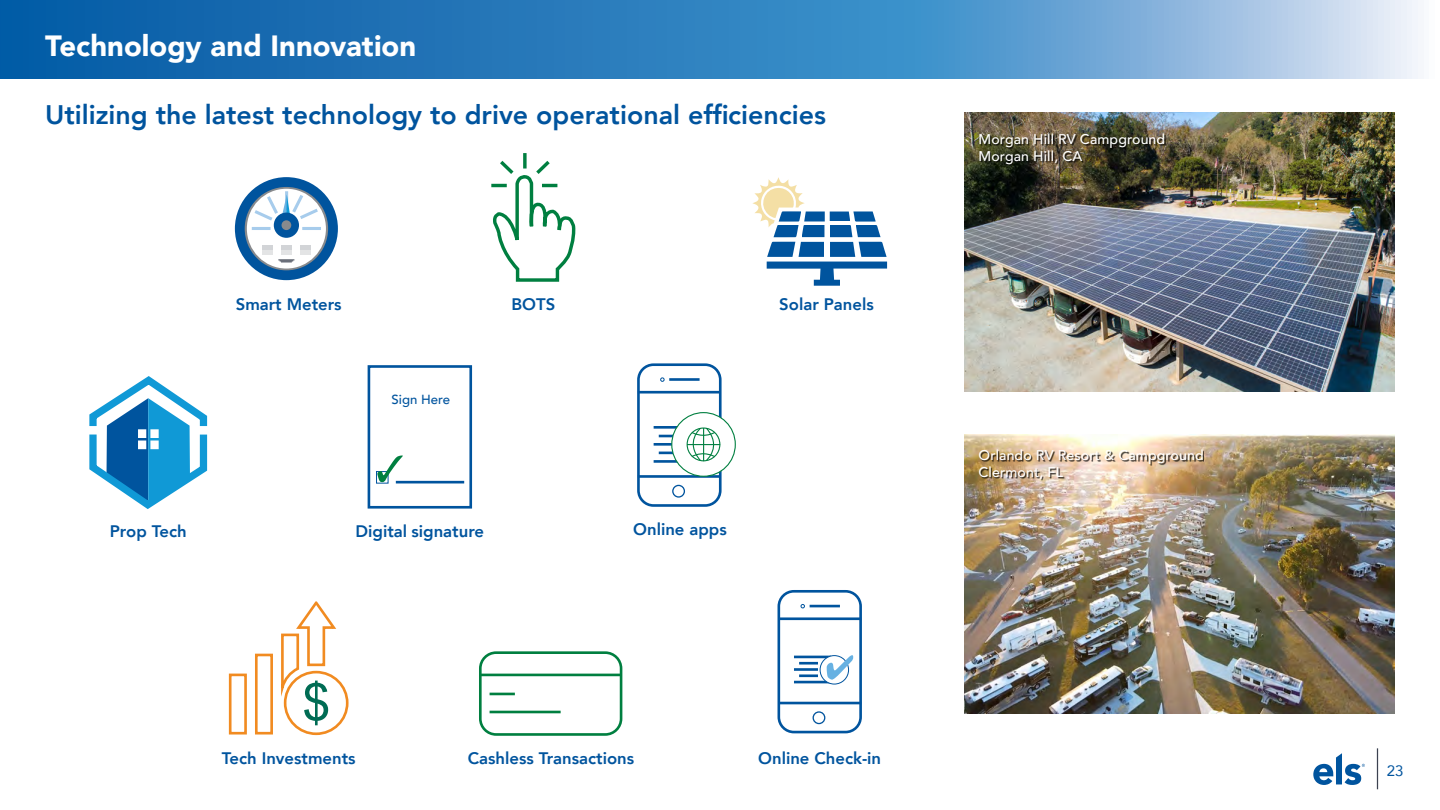
<style>
.page{position:relative;width:1440px;height:810px;background:#fff}
.page>*{position:absolute;margin:0;border:0;box-sizing:border-box;transform-origin:0 0}
.t1{font:900 29.25px "Avenir";color:#fff}
.t2{font:800 26.75px "Avenir";color:#00549e}
.t3{font:800 16.62px "Avenir";color:#00549e}
.t4{font:15px "Avenir";color:#00549e}
.t5{font:500 14.12px/16.9px "Avenir";letter-spacing:.01em;color:#fff}
.t6{font:500 13.12px "Avenir";color:#00549e}
</style>
<div class="page">
<svg style="left:0;top:0;width:1418px;height:79px;background:#478dc5"></svg>
<hr style="left:1377px;top:748px;width:1px;height:41px;background:#3c4250">
<svg style="left:1313px;top:753px;width:52px;height:32px"></svg>
<svg style="left:752px;top:177px;width:135px;height:109px"></svg>
<svg style="left:89px;top:376px;width:119px;height:133px"></svg>
<div style="left:637px;top:363px;width:85px;height:144px;border:3px solid #00549e;border-radius:15px"></div>
<hr style="left:638px;top:391px;width:83px;height:3px;background:#00549e">
<hr style="left:638px;top:475px;width:83px;height:3px;background:#00549e">
<hr style="left:669px;top:378px;width:31px;height:3px;background:#00549e">
<hr style="left:654px;top:426px;width:24px;height:3px;background:#00549e">
<svg style="left:659px;top:435px;width:13px;height:2px"></svg>
<svg style="left:659px;top:452px;width:13px;height:2px"></svg>
<hr style="left:654px;top:443px;width:24px;height:3px;background:#00549e">
<hr style="left:654px;top:460px;width:24px;height:3px;background:#00549e">
<div style="left:672px;top:485px;width:13px;height:13px;border:1px solid #00549e;border-radius:50%"></div>
<svg style="left:660px;top:378px;width:4px;height:4px"></svg>
<div style="left:672px;top:413px;width:63px;height:63px;background:#fff;border-radius:50%"></div>
<div style="left:671px;top:412px;width:65px;height:65px;border:1px solid #007f40;border-radius:50%"></div>
<svg style="left:686px;top:427px;width:35px;height:35px"></svg>
<div style="left:479px;top:651px;width:143px;height:85px;border:3px solid #007f40;border-radius:16px"></div>
<hr style="left:480px;top:674px;width:141px;height:2px;background:#007f40">
<hr style="left:490px;top:711px;width:71px;height:2px;background:#007f40">
<hr style="left:490px;top:693px;width:25px;height:2px;background:#007f40">
<div style="left:229px;top:674px;width:18px;height:61px;border:3px solid #f18b21"></div>
<div style="left:255px;top:654px;width:18px;height:81px;border:3px solid #f18b21"></div>
<svg style="left:281px;top:601px;width:56px;height:124px"></svg>
<div style="left:284px;top:671px;width:65px;height:64px;border:3px solid #f18b21;border-radius:50%"></div>
<hr style="left:491px;top:184px;width:16px;height:3px;background:#007f40">
<svg style="left:523px;top:153px;width:4px;height:4px"></svg>
<svg style="left:493px;top:157px;width:82px;height:125px"></svg>
<div style="left:368px;top:365px;width:104px;height:144px;border:3px solid #00549e"></div>
<div style="left:376px;top:471px;width:12px;height:12px;border:1px solid #00549e"></div>
<hr style="left:396px;top:481px;width:68px;height:2px;background:#00549e">
<svg style="left:377px;top:455px;width:26px;height:27px"></svg>
<img style="left:964px;top:113px;width:431px;height:279px">
<img style="left:964px;top:435px;width:431px;height:278px">
<div style="left:235px;top:177px;width:103px;height:103px;background:#00549e;border-radius:50%"></div>
<svg style="left:245px;top:187px;width:83px;height:83px"></svg>
<div style="left:247px;top:189px;width:79px;height:80px;background:#fff;border-radius:50%"></div>
<hr style="left:302px;top:227px;width:19px;height:3px;background:#a7ccec">
<hr style="left:252px;top:227px;width:19px;height:3px;background:#a7ccec">
<svg style="left:251px;top:191px;width:70px;height:31px"></svg>
<div style="left:274px;top:213px;width:25px;height:25px;background:#00549e;border-radius:50%"></div>
<div style="left:282px;top:220px;width:9px;height:10px;background:#888a8d;border-radius:50%"></div>
<div style="left:262px;top:245px;width:10px;height:5px;background:#d2d4d7"></div>
<div style="left:262px;top:250px;width:10px;height:5px;background:#e3e4e5"></div>
<div style="left:281px;top:245px;width:11px;height:5px;background:#d2d4d7"></div>
<div style="left:281px;top:250px;width:11px;height:5px;background:#e3e4e5"></div>
<div style="left:300px;top:245px;width:11px;height:5px;background:#d2d4d7"></div>
<div style="left:300px;top:250px;width:11px;height:5px;background:#e3e4e5"></div>
<svg style="left:278px;top:260px;width:16px;height:3px"></svg>
<div style="left:778px;top:590px;width:84px;height:143px;border:3px solid #00549e;border-radius:15px"></div>
<hr style="left:778px;top:617px;width:83px;height:3px;background:#00549e">
<hr style="left:778px;top:702px;width:83px;height:2px;background:#00549e">
<hr style="left:810px;top:605px;width:30px;height:2px;background:#00549e">
<hr style="left:794px;top:656px;width:37px;height:2px;background:#00549e">
<hr style="left:799px;top:662px;width:19px;height:3px;background:#00549e">
<hr style="left:799px;top:674px;width:19px;height:3px;background:#00549e">
<hr style="left:794px;top:668px;width:24px;height:3px;background:#00549e">
<hr style="left:794px;top:681px;width:37px;height:2px;background:#00549e">
<div style="left:813px;top:711px;width:12px;height:13px;border:1px solid #00549e;border-radius:50%"></div>
<svg style="left:801px;top:604px;width:4px;height:4px"></svg>
<svg style="left:820px;top:656px;width:29px;height:28px"></svg>
<div style="left:820px;top:655px;width:29px;height:29px;border:1px solid #00549e;border-radius:50%"></div>
<svg style="left:827px;top:655px;width:26px;height:25px"></svg>
<div style="left:980px;top:451px;width:224px;height:30px;background:#000;opacity:.75"></div>
<div style="left:980px;top:135px;width:186px;height:31px;background:#000;opacity:.75"></div>
<h1 class="t1" style="left:45px;top:21px;width:373px">Technology and Innovation</h1>
<h2 class="t2" style="left:45px;top:94px;width:783px">Utilizing the latest technology to drive operational efficiencies</h2>
<p class="t3" style="left:236px;top:291px;width:107px">Smart Meters</p>
<p class="t3" style="left:779px;top:291px;width:96px">Solar Panels</p>
<p class="t3" style="left:511px;top:291px;width:45px">BOTS</p>
<p class="t6" style="left:392px;top:388px;width:60px">Sign Here</p>
<p class="t3" style="left:110px;top:519px;width:78px">Prop Tech</p>
<p class="t3" style="left:633px;top:517px;width:95px">Online apps</p>
<p class="t3" style="left:356px;top:519px;width:130px">Digital signature</p>
<p class="t3" style="left:222px;top:745px;width:135px">Tech Investments</p>
<p class="t3" style="left:468px;top:745px;width:168px">Cashless Transactions</p>
<p class="t3" style="left:758px;top:745px;width:124px">Online Check-in</p>
<p class="t5" style="left:979px;top:130px;width:188px">Morgan Hill RV Campground<br>Morgan Hill, CA</p>
<p class="t5" style="left:979px;top:446px;width:227px">Orlando RV Resort &amp; Campground<br>Clermont, FL</p>
<p class="t4" style="left:1387px;top:759px;width:18px">23</p>
</div>
